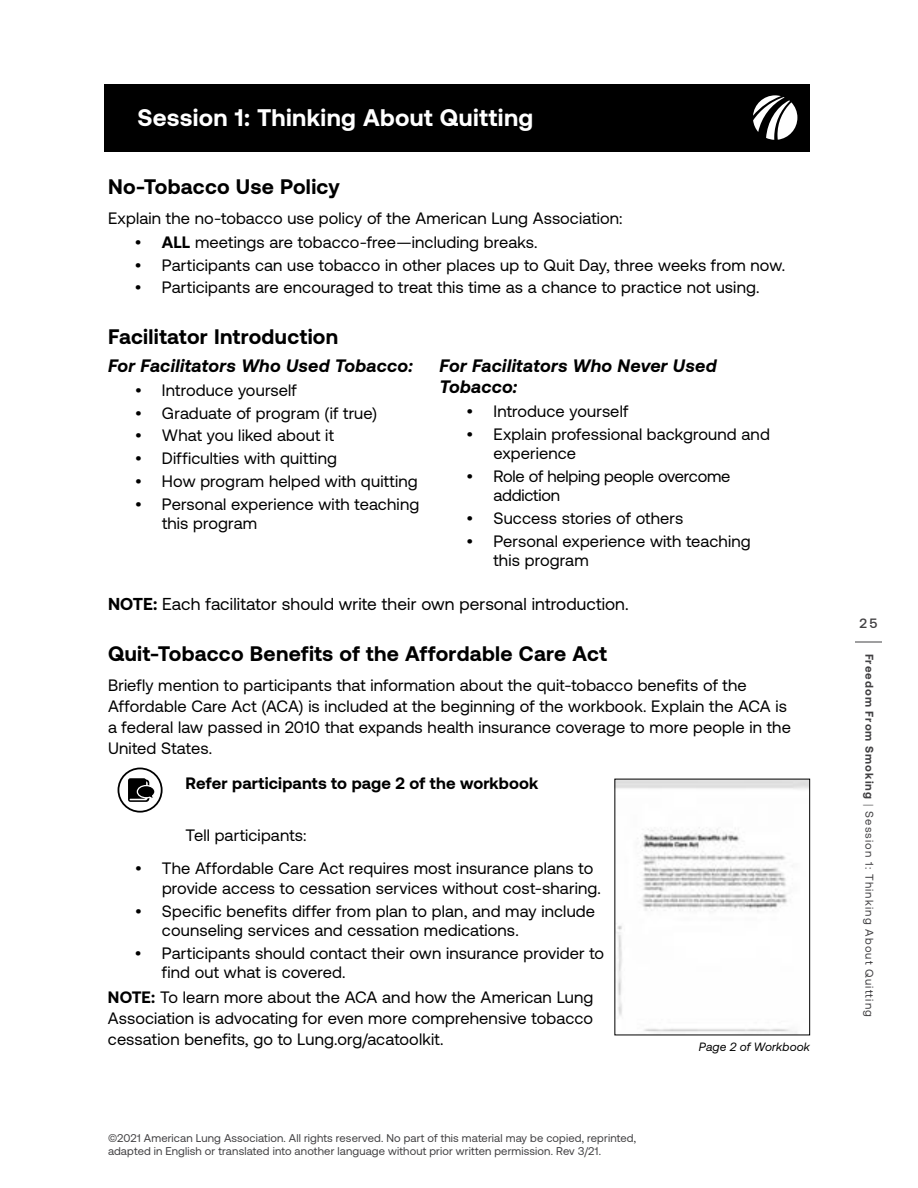
<style>
.page{position:relative;width:918px;height:1188px;background:#fff}
.page>*{position:absolute;margin:0;border:0;box-sizing:border-box;transform-origin:0 0}
.t1{font:700 24px "Aeonik";letter-spacing:.015em;color:#fff}
.t2{font:700 21px "Aeonik";letter-spacing:.015em;color:#000}
.t3{font:italic 700 18px/21px "Aeonik";letter-spacing:.015em;color:#000}
.t4{font:17.25px "Aeonik";letter-spacing:.005em;color:#000}
.t5{font:16.5px/19.5px "Aeonik";letter-spacing:.01em;color:#000}
.t6{font:16.5px/19.5px "Aeonik";letter-spacing:-.01em;color:#000}
.t7{font:700 16.5px "Aeonik";letter-spacing:.01em;color:#000}
.t8{font:500 13.5px "Aeonik";color:#414042}
.t9{font:italic 12px "Aeonik";letter-spacing:.005em;color:#000}
.t10{font:11.25px/13.5px "Aeonik";letter-spacing:.015em;color:#414042}
.t11{font:11.25px "Aeonik";letter-spacing:.1em;color:#414042}
.s1{font-weight:700}
.s2{font-weight:300}
</style>
<div class="page">
<div style="left:105px;top:84px;width:705px;height:68px;background:#000"></div>
<svg style="left:753px;top:95px;width:44px;height:45px"></svg>
<svg style="left:855px;top:642px;width:27px;height:1px"></svg>
<svg style="left:118px;top:768px;width:45px;height:45px"></svg>
<img style="left:617px;top:781px;width:191px;height:252px">
<h1 class="t1" style="left:137px;top:104px;width:397px">Session 1: Thinking About Quitting</h1>
<p class="t2" style="left:108px;top:175px;width:233px">No-Tobacco Use Policy</p>
<p class="t5" style="left:108px;top:208px;width:516px">Explain the no-tobacco use policy of the American Lung Association:</p>
<p class="t5" style="left:135px;top:232px;width:403px">• <span class="s1">ALL</span> meetings are tobacco-free—including breaks.</p>
<p class="t5" style="left:135px;top:255px;width:650px">• Participants can use tobacco in other places up to Quit Day, three weeks from now.</p>
<p class="t5" style="left:135px;top:278px;width:625px">• Participants are encouraged to treat this time as a chance to practice not using.</p>
<p class="t2" style="left:108px;top:325px;width:232px">Facilitator Introduction</p>
<p class="t3" style="left:108px;top:355px;width:306px">For Facilitators Who Used Tobacco:</p>
<p class="t5" style="left:135px;top:381px;width:163px">• Introduce yourself</p>
<p class="t5" style="left:135px;top:403px;width:244px">• Graduate of program (if true)</p>
<p class="t5" style="left:135px;top:426px;width:200px">• What you liked about it</p>
<p class="t5" style="left:135px;top:449px;width:203px">• Difficulties with quitting</p>
<p class="t5" style="left:135px;top:471px;width:284px">• How program helped with quitting</p>
<p class="t5" style="left:162px;top:494px;width:259px;text-indent:-27px">• Personal experience with teaching this program</p>
<p class="t3" style="left:440px;top:355px;width:279px">For Facilitators Who Never Used<br>Tobacco:</p>
<p class="t5" style="left:466px;top:402px;width:163px">• Introduce yourself</p>
<p class="t5" style="left:493px;top:424px;width:278px;text-indent:-27px">• Explain professional background and experience</p>
<p class="t6" style="left:493px;top:466px;width:238px;text-indent:-27px">• Role of helping people overcome addiction</p>
<p class="t5" style="left:466px;top:509px;width:218px">• Success stories of others</p>
<p class="t5" style="left:494px;top:531px;width:259px;text-indent:-27px">• Personal experience with teaching this program</p>
<p class="t4" style="left:108px;top:595px;width:521px"><span class="s1">NOTE:</span> Each facilitator should write their own personal introduction.</p>
<p class="t2" style="left:108px;top:642px;width:501px">Quit-Tobacco Benefits of the Affordable Care Act</p>
<p class="t5" style="left:108px;top:675px;width:684px;line-height:21px">Briefly mention to participants that information about the quit-tobacco benefits of the Affordable Care Act (ACA) is included at the beginning of the workbook. Explain the ACA is a federal law passed in 2010 that expands health insurance coverage to more people in the United States.</p>
<p class="t7" style="left:186px;top:774px;width:354px">Refer participants to page 2 of the workbook</p>
<p class="t5" style="left:186px;top:826px;width:122px">Tell participants:</p>
<p class="t5" style="left:162px;top:859px;width:439px;text-indent:-27px">• The Affordable Care Act requires most insurance plans to provide access to cessation services without cost-sharing.</p>
<p class="t5" style="left:162px;top:901px;width:435px;text-indent:-27px">• Specific benefits differ from plan to plan, and may include counseling services and cessation medications.</p>
<p class="t5" style="left:162px;top:943px;width:444px;text-indent:-27px">• Participants should contact their own insurance provider to find out what is covered.</p>
<p class="t5" style="left:108px;top:986px;width:487px;line-height:21px;text-align:justify"><span class="s1">NOTE:</span> To learn more about the ACA and how the American Lung Association is advocating for even more comprehensive tobacco cessation benefits, go to Lung.org/acatoolkit.</p>
<p class="t9" style="left:699px;top:1040px;width:113px">Page 2 of Workbook</p>
<p class="t10" style="left:108px;top:1131px;width:530px">©2021 American Lung Association. All rights reserved. No part of this material may be copied, reprinted, adapted in English or translated into another language without prior written permission. Rev 3/21.</p>
<p class="t8" style="left:860px;top:616px;width:19px">25</p>
<p class="t11" style="left:876px;top:654px;width:364px;rotate:90deg"><span class="s1">Freedom From Smoking</span> <span class="s2">|</span> Session 1: Thinking About Quitting</p>
</div>
